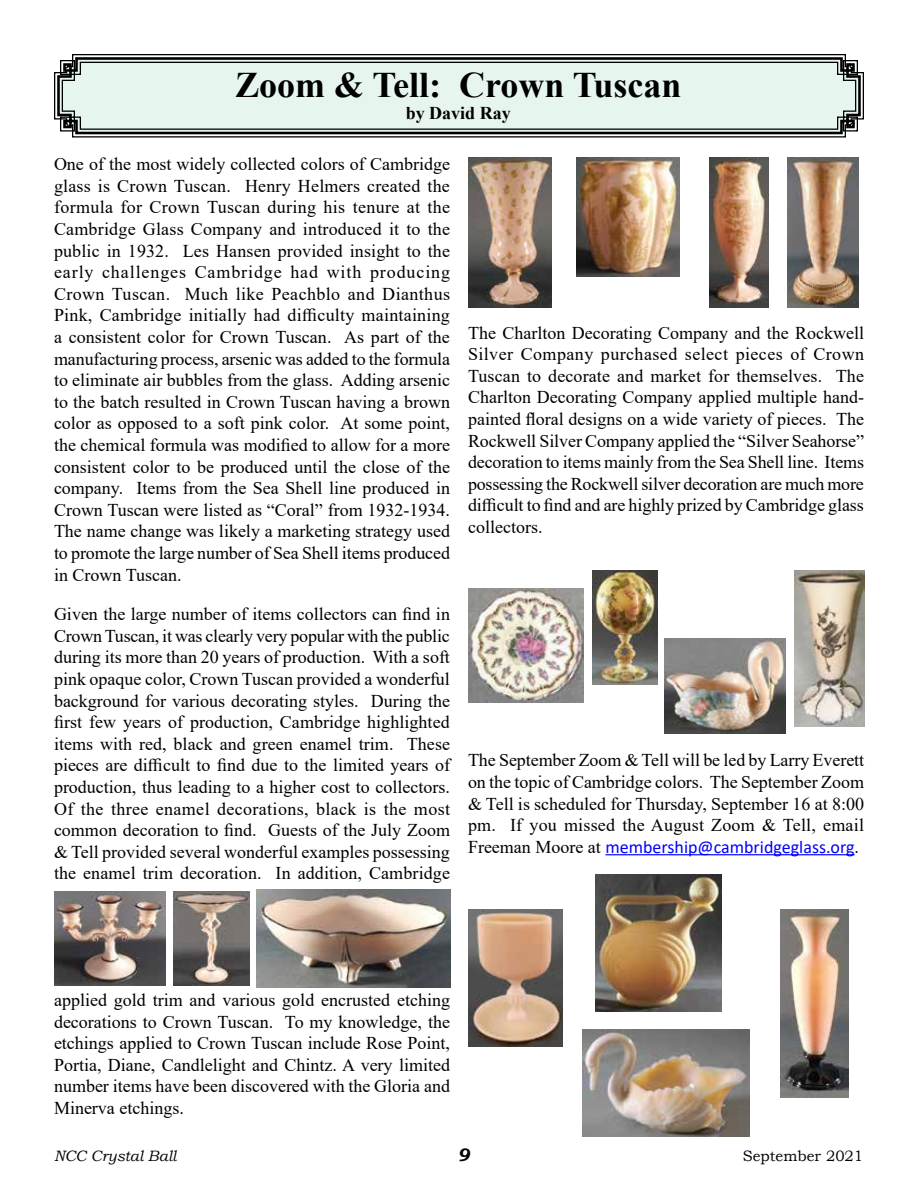
<style>
.page{position:relative;width:918px;height:1188px;background:#fff}
.page>*{position:absolute;margin:0;border:0;box-sizing:border-box;transform-origin:0 0}
.t1{font:700 36px "Times New Roman";color:#000}
.t2{font:18px/21.6px "Times New Roman";color:#000;text-align:justify}
.t3{font:18px "Calibri";color:#00f}
.t4{font:700 18px "Times New Roman";color:#000}
.t5{font:italic 700 18px "Bookman Old Style";color:#000}
.t6{font:italic 15px "Bookman Old Style";color:#000}
.t7{font:15px "Bookman Old Style";color:#000}
.s1{font-family:"Times New Roman";color:#000}
</style>
<div class="page">
<svg style="left:54px;top:54px;width:810px;height:84px;background:#666"></svg>
<svg style="left:56px;top:56px;width:806px;height:80px"></svg>
<svg style="left:59px;top:59px;width:800px;height:73px;background:#d6e5dd"></svg>
<img style="left:54px;top:891px;width:111px;height:95px">
<img style="left:174px;top:891px;width:76px;height:95px">
<img style="left:256px;top:890px;width:194px;height:98px">
<img style="left:468px;top:158px;width:84px;height:149px">
<img style="left:576px;top:158px;width:104px;height:119px">
<img style="left:710px;top:158px;width:58px;height:149px">
<img style="left:787px;top:158px;width:72px;height:149px">
<hr style="left:605px;top:854px;width:250px;height:1px;background:#00f">
<img style="left:592px;top:570px;width:65px;height:115px">
<img style="left:794px;top:570px;width:70px;height:156px">
<img style="left:665px;top:639px;width:121px;height:94px">
<img style="left:468px;top:588px;width:115px;height:115px">
<img style="left:468px;top:909px;width:94px;height:137px">
<img style="left:595px;top:875px;width:126px;height:137px">
<img style="left:583px;top:1030px;width:167px;height:106px">
<img style="left:780px;top:909px;width:68px;height:188px">
<h1 class="t1" style="left:235px;top:59px;width:448px">Zoom &amp; Tell: Crown Tuscan</h1>
<p class="t4" style="left:406px;top:100px;width:107px">by David Ray</p>
<p class="t2" style="left:54px;top:153px;width:398px">One of the most widely collected colors of Cambridge glass is Crown Tuscan. Henry Helmers created the formula for Crown Tuscan during his tenure at the Cambridge Glass Company and introduced it to the public in 1932. Les Hansen provided insight to the early challenges Cambridge had with producing Crown Tuscan. Much like Peachblo and Dianthus Pink, Cambridge initially had difficulty maintaining a consistent color for Crown Tuscan. As part of the manufacturing process, arsenic was added to the formula to eliminate air bubbles from the glass. Adding arsenic to the batch resulted in Crown Tuscan having a brown color as opposed to a soft pink color. At some point, the chemical formula was modified to allow for a more consistent color to be produced until the close of the company. Items from the Sea Shell line produced in Crown Tuscan were listed as “Coral” from 1932-1934.<br>The name change was likely a marketing strategy used to promote the large number of Sea Shell items produced in Crown Tuscan.</p>
<p class="t2" style="left:54px;top:603px;width:398px;text-align:left">Given the large number of items collectors can find in Crown Tuscan, it was clearly very popular with the public during its more than 20 years of production. With a soft pink opaque color, Crown Tuscan provided a wonderful background for various decorating styles. During the first few years of production, Cambridge highlighted items with red, black and green enamel trim. These pieces are difficult to find due to the limited years of production, thus leading to a higher cost to collectors.<br>Of the three enamel decorations, black is the most common decoration to find. Guests of the July Zoom &amp; Tell provided several wonderful examples possessing the enamel trim decoration. In addition, Cambridge</p>
<p class="t2" style="left:468px;top:321px;width:398px">The Charlton Decorating Company and the Rockwell Silver Company purchased select pieces of Crown Tuscan to decorate and market for themselves. The Charlton Decorating Company applied multiple hand&shy;painted floral designs on a wide variety of pieces. The Rockwell Silver Company applied the “Silver Seahorse” decoration to items mainly from the Sea Shell line. Items possessing the Rockwell silver decoration are much more difficult to find and are highly prized by Cambridge glass collectors.</p>
<p class="t2" style="left:468px;top:749px;width:398px">The September Zoom &amp; Tell will be led by Larry Everett on the topic of Cambridge colors. The September Zoom &amp; Tell is scheduled for Thursday, September 16 at 8:00 pm. If you missed the August Zoom &amp; Tell, email</p>
<p class="t3" style="left:468px;top:834px;width:390px"><span class="s1">Freeman Moore at</span> membership@cambridgeglass.org<span class="s1">.</span></p>
<p class="t2" style="left:54px;top:989px;width:398px">applied gold trim and various gold encrusted etching decorations to Crown Tuscan. To my knowledge, the etchings applied to Crown Tuscan include Rose Point, Portia, Diane, Candlelight and Chintz. A very limited number items have been discovered with the Gloria and Minerva etchings.</p>
<p class="t6" style="left:54px;top:1146px;width:124px">NCC Crystal Ball</p>
<p class="t5" style="left:458px;top:1142px;width:14px">9</p>
<p class="t7" style="left:743px;top:1146px;width:122px">September 2021</p>
</div>
